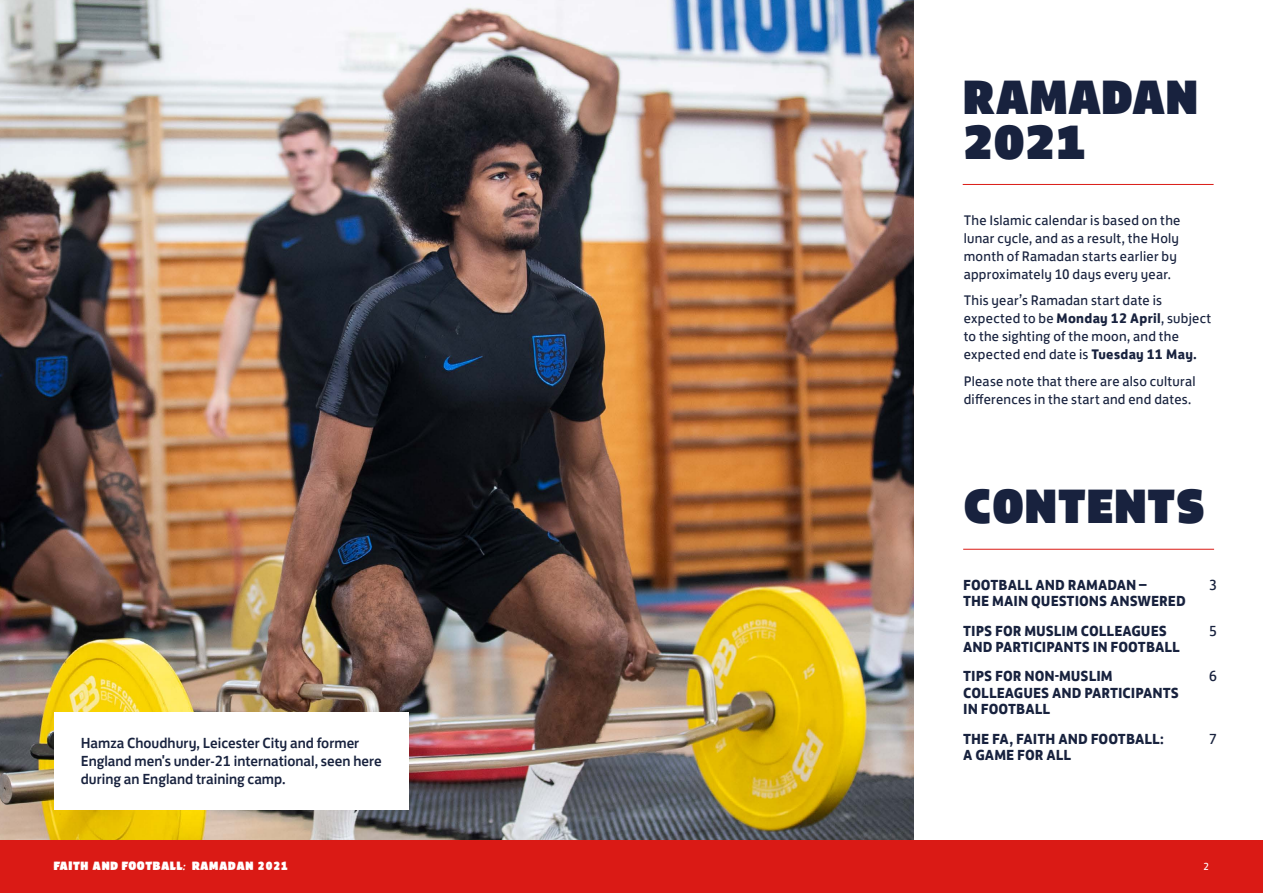
<style>
.page{position:relative;width:1263px;height:893px;background:#fff}
.page>*{position:absolute;margin:0;border:0;box-sizing:border-box;transform-origin:0 0}
.t1{font:49.5px/45px "FS Jack Poster";color:#18223e}
.t2{font:700 15px/16.5px "FS Jack";color:#18223e}
.t3{font:500 15px/18px "FS Jack";color:#18223e}
.t4{font:15px "FS Jack";color:#18223e}
.t5{font:14.25px/18px "FS Jack";letter-spacing:.02em;color:#18223e}
.t6{font:10.5px "FA Brush";letter-spacing:.03em;color:#fff}
.t7{font:10.5px "FS Jack";color:#fff}
.s1{font-weight:700}
.s2{font-family:"FS Jack";font-weight:700;font-style:italic}
</style>
<div class="page">
<img style="left:0;top:0;width:914px;height:840px">
<hr style="left:963px;top:184px;width:250px;height:1px;background:#da1a15">
<hr style="left:963px;top:549px;width:251px;height:1px;background:#da1a15">
<div style="left:54px;top:712px;width:354px;height:98px;background:#fff"></div>
<div style="left:0;top:840px;width:1263px;height:53px;background:#da1a15"></div>
<h1 class="t1" style="left:963px;top:72px;width:237px">RAMADAN<br>2021</h1>
<p class="t5" style="left:964px;top:209px;width:218px">The Islamic calendar is based on the lunar cycle, and as a result, the Holy month of Ramadan starts earlier by approximately 10 days every year.</p>
<p class="t5" style="left:964px;top:290px;width:249px">This year’s Ramadan start date is expected to be <span class="s1">Monday 12 April</span>, subject to the sighting of the moon, and the expected end date is <span class="s1">Tuesday 11 May.</span></p>
<p class="t5" style="left:964px;top:370px;width:233px">Please note that there are also cultural differences in the start and end dates.</p>
<p class="t3" style="left:81px;top:732px;width:302px">Hamza Choudhury, Leicester City and former<br>England men's under-21 international, seen here during an England training camp.</p>
<h1 class="t1" style="left:963px;top:482px;width:243px">CONTENTS</h1>
<p class="t2" style="left:963px;top:575px;width:224px">FOOTBALL AND RAMADAN –<br>THE MAIN QUESTIONS ANSWERED</p>
<p class="t2" style="left:963px;top:621px;width:218px">TIPS FOR MUSLIM COLLEAGUES<br>AND PARTICIPANTS IN FOOTBALL</p>
<p class="t2" style="left:963px;top:667px;width:217px">TIPS FOR NON-MUSLIM<br>COLLEAGUES AND PARTICIPANTS<br>IN FOOTBALL</p>
<p class="t2" style="left:963px;top:729px;width:202px">THE FA, FAITH AND FOOTBALL:<br>A GAME FOR ALL</p>
<p class="t4" style="left:1209px;top:573px;width:9px">3</p>
<p class="t4" style="left:1209px;top:618px;width:9px">5</p>
<p class="t4" style="left:1209px;top:664px;width:9px">6</p>
<p class="t4" style="left:1209px;top:726px;width:9px">7</p>
<p class="t6" style="left:54px;top:862px;width:236px">FAITH AND FOOTBALL<span class="s2">:</span> RAMADAN 2021</p>
<p class="t7" style="left:1203px;top:858px;width:7px">2</p>
</div>
